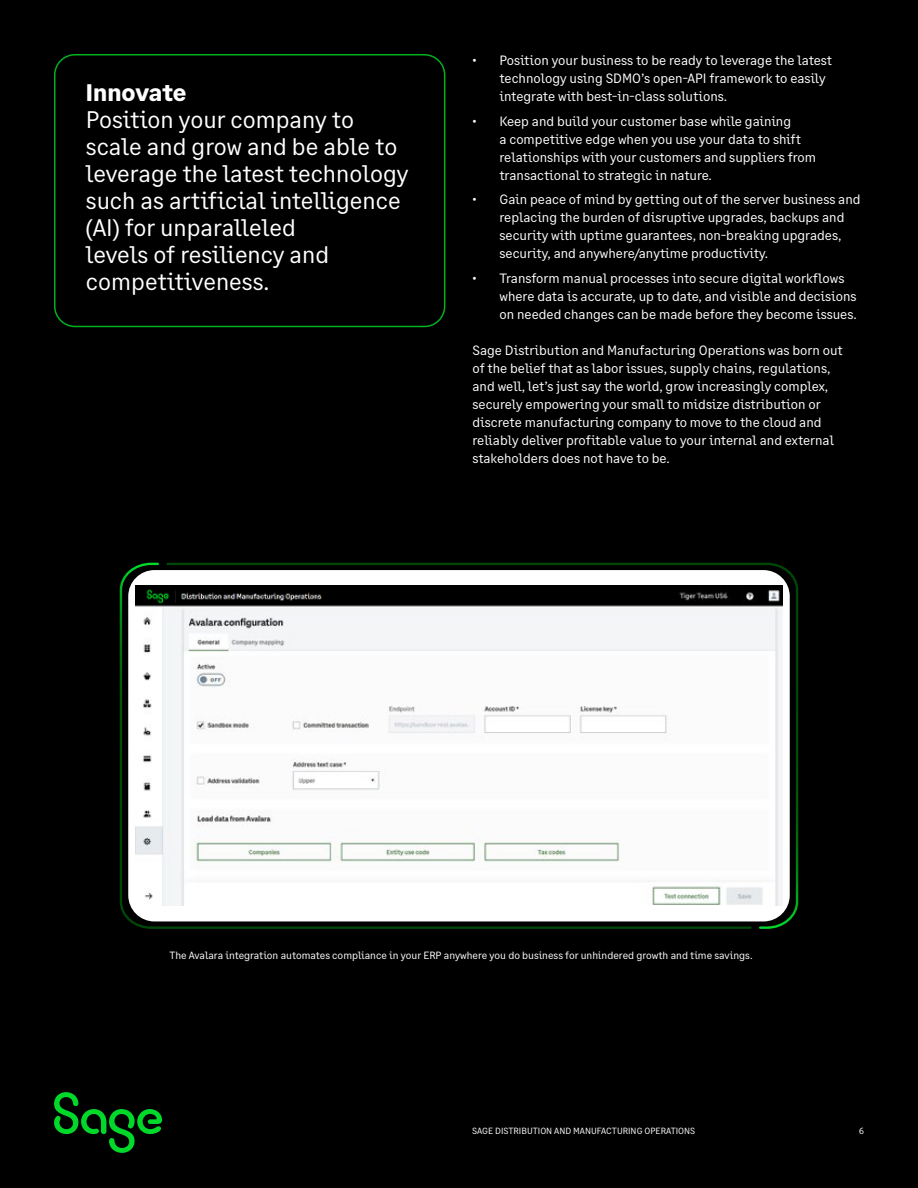
<style>
.page{position:relative;width:918px;height:1188px;background:#000}
.page>*{position:absolute;margin:0;border:0;box-sizing:border-box;transform-origin:0 0}
.t1{font:24px/27px "Sage Text";color:#fff}
.t2{font:700 24px "Sage Text";color:#fff}
.t3{font:13.5px/18px "Sage Text";color:#fff}
.t4{font:10.5px "Sage Text";color:#fff}
.t5{font:9px "Sage Text";color:#fff}
</style>
<div class="page">
<div style="left:54px;top:54px;width:391px;height:273px;border:2px solid #00b120;border-radius:20px"></div>
<svg style="left:119px;top:562px;width:46px;height:367px"></svg>
<svg style="left:165px;top:562px;width:634px;height:367px"></svg>
<img style="left:136px;top:586px;width:646px;height:320px">
<img style="left:138px;top:587px;width:192px;height:18px">
<svg style="left:54px;top:1092px;width:108px;height:61px"></svg>
<h1 class="t2" style="left:86px;top:77px;width:102px">Innovate</h1>
<h1 class="t1" style="left:86px;top:106px;width:324px">Position your company to scale and grow and be able to leverage the latest technology such as artificial intelligence (AI) for unparalleled<br>levels of resiliency and competitiveness.</h1>
<p class="t3" style="left:500px;top:51px;width:334px;text-indent:-27px">• Position your business to be ready to leverage the latest technology using SDMO’s open-API framework to easily integrate with best-in-class solutions.</p>
<p class="t3" style="left:500px;top:112px;width:318px;text-indent:-27px">• Keep and build your customer base while gaining<br>a competitive edge when you use your data to shift relationships with your customers and suppliers from transactional to strategic in nature.</p>
<p class="t3" style="left:500px;top:191px;width:363px;text-indent:-27px">• Gain peace of mind by getting out of the server business and replacing the burden of disruptive upgrades, backups and security with uptime guarantees, non-breaking upgrades, security, and anywhere/anytime productivity.</p>
<p class="t3" style="left:500px;top:270px;width:359px;text-indent:-27px">• Transform manual processes into secure digital workflows where data is accurate, up to date, and visible and decisions on needed changes can be made before they become issues.</p>
<p class="t3" style="left:472px;top:342px;width:372px">Sage Distribution and Manufacturing Operations was born out of the belief that as labor issues, supply chains, regulations, and well, let’s just say the world, grow increasingly complex, securely empowering your small to midsize distribution or discrete manufacturing company to move to the cloud and reliably deliver profitable value to your internal and external stakeholders does not have to be.</p>
<p class="t4" style="left:169px;top:949px;width:585px">The Avalara integration automates compliance in your ERP anywhere you do business for unhindered growth and time savings.</p>
<p class="t5" style="left:472px;top:1125px;width:225px">SAGE DISTRIBUTION AND MANUFACTURING OPERATIONS</p>
<p class="t5" style="left:859px;top:1125px;width:6px">6</p>
</div>
